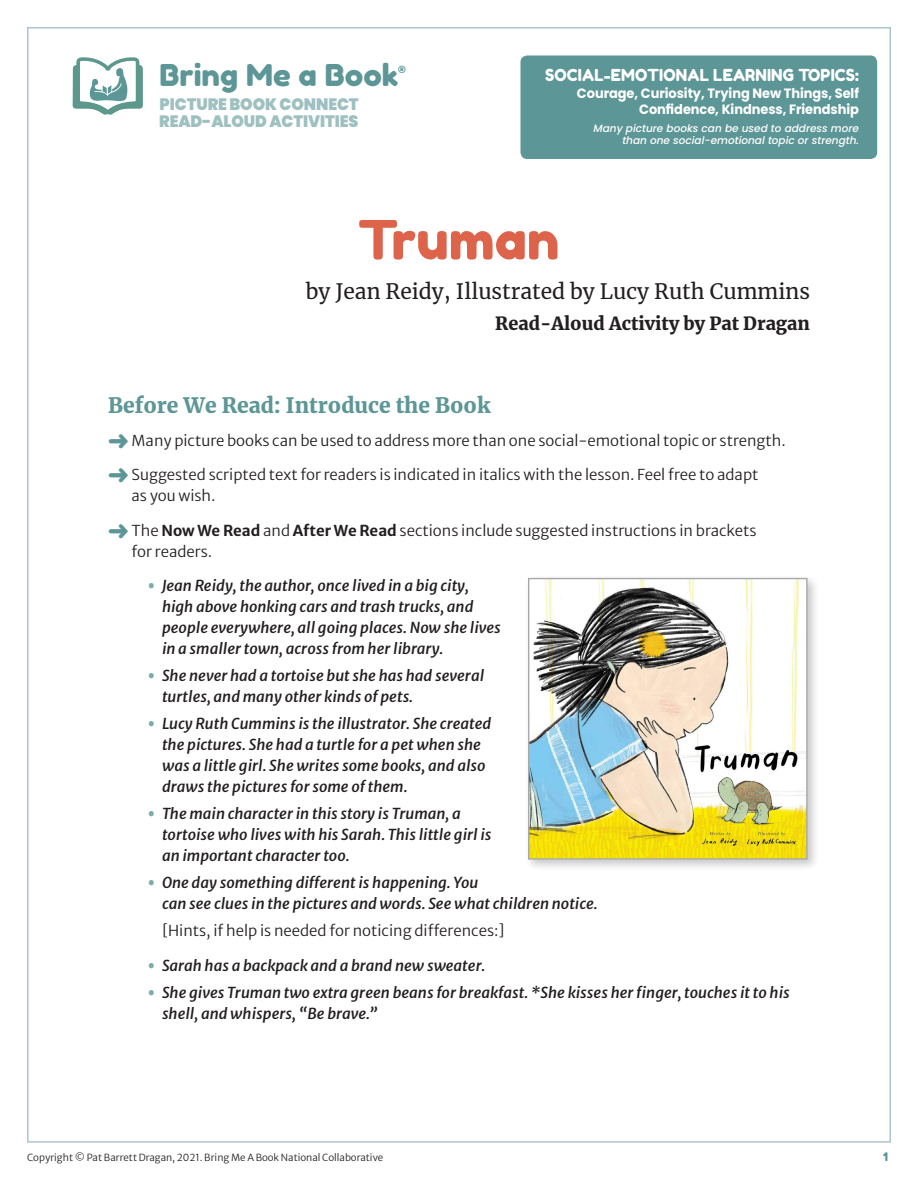
<style>
.page{position:relative;width:918px;height:1188px;background:#fff}
.page>*{position:absolute;margin:0;border:0;box-sizing:border-box;transform-origin:0 0}
.HEAD_MAIN_TITLE{font:54px "Fredoka One";color:#dd644b}
.t1{font:30px "Fredoka One";color:#5d9696}
.HEAD_MAIN_TITLE_auth{font:21px "Merriweather";color:#231f20}
.HEAD_B{font:900 21px "Merriweather";color:#5d9696}
.HEAD_MAIN_TITLE_auth-2{font:900 18px "Merriweather";color:#231f20}
.t2{font:900 16.5px/16.5px "Poppins";letter-spacing:-.005em;color:#9ec0c0;scale:.96 1}
.HEADER_TAB_1_NEW{font:16.5px "Fredoka One";letter-spacing:.01em;color:#fff;scale:.96 1}
.t3{font:italic 500 15px/21px "Merriweather Sans";color:#231f20}
.BODY{font:300 15px/21px "Merriweather Sans";color:#231f20}
.BODY_ACTION_TEXT{font:300 15px "Merriweather Sans";color:#231f20}
.HEADER_TAB_2_NEW{font:700 13.5px/16.5px "Poppins";letter-spacing:-.005em;color:#fff;text-align:right;scale:.96 1}
.PAGE_NUMBER_flush_ri{font:12px "Fredoka One";color:#5d9696}
.FOOTNOTE{font:italic 500 10.5px/12px "Poppins";color:#fff;text-align:right}
.t4{font:300 9.75px "Merriweather Sans";color:#231f20}
.s1{color:#5d9696}
.s2{font-weight:700}
.s3{font-family:"Open Sans";font-weight:800;font-style:normal;color:#7dabab}
</style>
<div class="page">
<div style="left:524px;top:574px;width:296px;height:298px;background:#231f20;opacity:.25"></div>
<img style="left:530px;top:580px;width:276px;height:278px">
<div style="left:528px;top:578px;width:280px;height:282px;border:1px solid #a8a9ad"></div>
<svg style="left:73px;top:57px;width:70px;height:58px"></svg>
<img style="left:87px;top:64px;width:42px;height:40px">
<div style="left:520px;top:56px;width:357px;height:103px;background:#5d9696;border-radius:7px"></div>
<p class="t1" style="left:160px;top:57px;width:248px">Bring Me a Book<sup>®</sup></p>
<p class="t2" style="left:159px;top:96px;width:209px">PICTURE BOOK CONNECT<br>READ-ALOUD ACTIVITIES</p>
<p class="HEADER_TAB_1_NEW" style="left:545px;top:65px;width:329px">SOCIAL-EMOTIONAL LEARNING TOPICS:</p>
<p class="HEADER_TAB_2_NEW" style="left:577px;top:85px;width:295px">Courage, Curiosity, Trying New Things, Self<br>Confidence, Kindness, Friendship</p>
<p class="FOOTNOTE" style="left:594px;top:123px;width:267px">Many picture books can be used to address more than one social-emotional topic or strength.</p>
<p class="HEAD_MAIN_TITLE" style="left:358px;top:207px;width:203px">Truman</p>
<p class="HEAD_MAIN_TITLE_auth" style="left:306px;top:276px;width:506px">by Jean Reidy, Illustrated by Lucy Ruth Cummins</p>
<p class="HEAD_MAIN_TITLE_auth-2" style="left:495px;top:311px;width:316px">Read-Aloud Activity by Pat Dragan</p>
<p class="HEAD_B" style="left:108px;top:390px;width:384px">Before We Read: Introduce the Book</p>
<p class="BODY" style="left:108px;top:428px;width:679px"><span class="s1">➜</span> Many picture books can be used to address more than one social-emotional topic or strength.</p>
<p class="BODY" style="left:132px;top:462px;width:628px;text-indent:-24px"><span class="s1">➜</span> Suggested scripted text for readers is indicated in italics with the lesson. Feel free to adapt as you wish.</p>
<p class="BODY" style="left:132px;top:518px;width:627px;text-indent:-24px"><span class="s1">➜</span> The <span class="s2">Now We Read</span> and <span class="s2">After We Read</span> sections include suggested instructions in brackets for readers.</p>
<p class="t3" style="left:162px;top:573px;width:340px;text-indent:-14px"><span class="s3">•</span> Jean Reidy, the author, once lived in a big city, high above honking cars and trash trucks, and people everywhere, all going places. Now she lives in a smaller town, across from her library.</p>
<p class="t3" style="left:162px;top:663px;width:324px;text-indent:-14px"><span class="s3">•</span> She never had a tortoise but she has had several turtles, and many other kinds of pets.</p>
<p class="t3" style="left:162px;top:711px;width:331px;text-indent:-14px"><span class="s3">•</span> Lucy Ruth Cummins is the illustrator. She created the pictures. She had a turtle for a pet when she was a little girl. She writes some books, and also draws the pictures for some of them.</p>
<p class="t3" style="left:162px;top:801px;width:331px;text-indent:-14px"><span class="s3">•</span> The main character in this story is Truman, a tortoise who lives with his Sarah. This little girl is an important character too.</p>
<p class="t3" style="left:162px;top:870px;width:437px;text-indent:-14px"><span class="s3">•</span> One day something different is happening. You<br>can see clues in the pictures and words. See what children notice.</p>
<p class="BODY_ACTION_TEXT" style="left:162px;top:918px;width:344px">[Hints, if help is needed for noticing differences:]</p>
<p class="t3" style="left:148px;top:953px;width:338px"><span class="s3">•</span> Sarah has a backpack and a brand new sweater.</p>
<p class="t3" style="left:162px;top:980px;width:629px;text-indent:-14px"><span class="s3">•</span> She gives Truman two extra green beans for breakfast. *She kisses her finger, touches it to his shell, and whispers, “Be brave.”</p>
<p class="t4" style="left:27px;top:1149px;width:358px">Copyright © Pat Barrett Dragan, 2021. Bring Me A Book National Collaborative</p>
<p class="PAGE_NUMBER_flush_ri" style="left:883px;top:1149px;width:6px">1</p>
</div>
